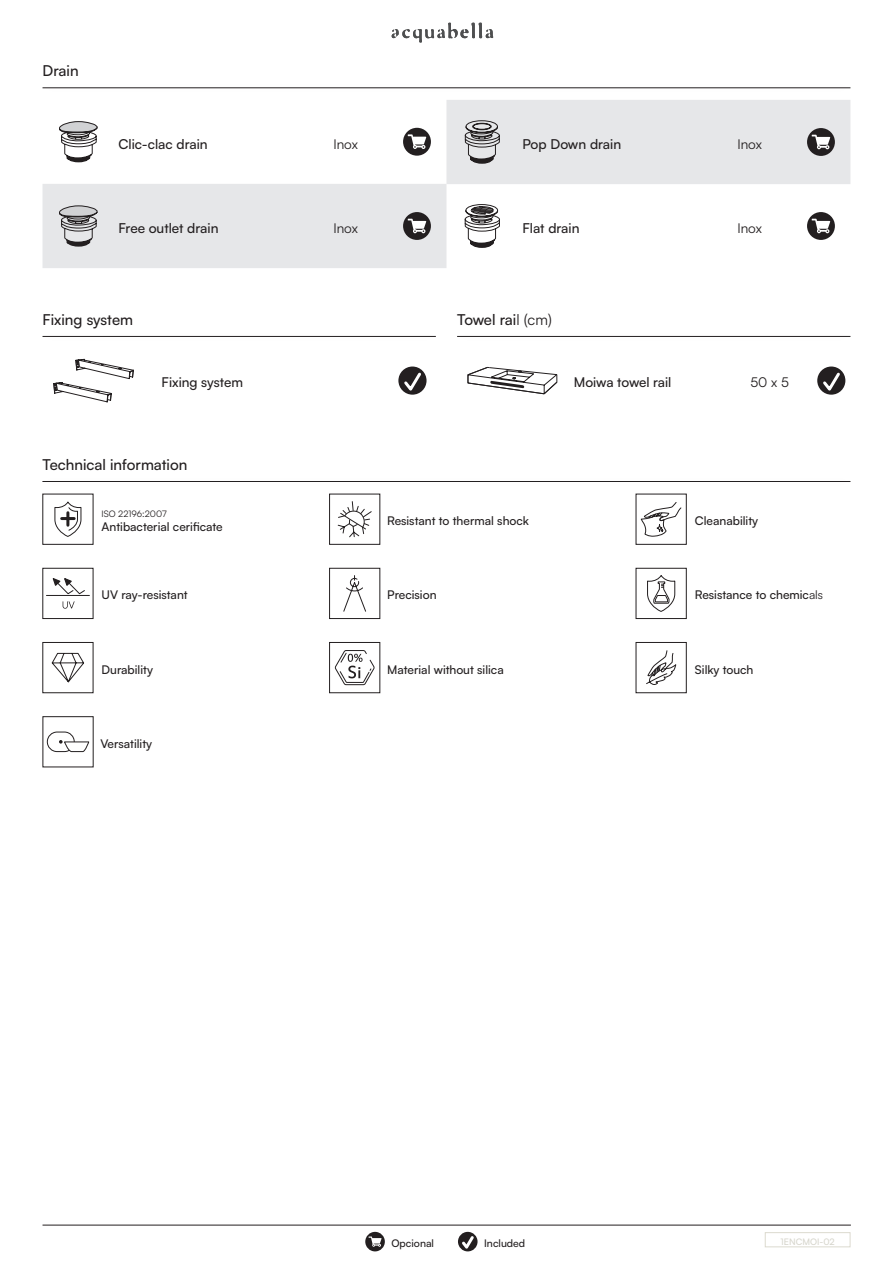
<style>
.page{position:relative;width:893px;height:1263px;background:#fff}
.page>*{position:absolute;margin:0;border:0;box-sizing:border-box;transform-origin:0 0}
.t1{font:500 15px "Satoshi";color:#231f20}
.t2{font:500 15px "Satoshi";letter-spacing:-.02em;color:#231f20}
.t3{font:500 13.65px "Satoshi";color:#231f20}
.t4{font:500 13.5px "Satoshi";color:#231f20}
.t5{font:13.5px "Satoshi";color:#231f20}
.t6{font:500 12px "Satoshi";color:#231f20}
.t7{font:500 10.5px "Satoshi";color:#231f20}
.t8{font:9px "Satoshi";color:#231f20}
.t9{font:500 9px "Satoshi";color:#d7d6cd}
.s1{font-weight:400}
</style>
<div class="page">
<div style="left:765px;top:1232px;width:85px;height:15px;border:1px solid #dcdacf"></div>
<hr style="left:43px;top:1225px;width:808px;height:1px;background:#231f20">
<hr style="left:43px;top:88px;width:807px;height:1px;background:#231f20">
<hr style="left:42px;top:481px;width:808px;height:1px;background:#231f20">
<div style="left:636px;top:494px;width:51px;height:51px;border:1px solid #231f20"></div>
<svg style="left:640px;top:502px;width:42px;height:35px"></svg>
<svg style="left:54px;top:501px;width:28px;height:36px"></svg>
<svg style="left:337px;top:501px;width:35px;height:37px"></svg>
<div style="left:329px;top:494px;width:51px;height:51px;border:1px solid #231f20"></div>
<div style="left:42px;top:568px;width:51px;height:51px;border:1px solid #231f20"></div>
<svg style="left:46px;top:578px;width:44px;height:31px"></svg>
<div style="left:636px;top:568px;width:51px;height:51px;border:1px solid #231f20"></div>
<svg style="left:647px;top:575px;width:28px;height:37px"></svg>
<div style="left:42px;top:642px;width:51px;height:51px;border:1px solid #231f20"></div>
<svg style="left:51px;top:652px;width:33px;height:31px"></svg>
<div style="left:329px;top:568px;width:51px;height:51px;border:1px solid #231f20"></div>
<svg style="left:343px;top:575px;width:23px;height:37px"></svg>
<svg style="left:365px;top:1232px;width:20px;height:19px"></svg>
<svg style="left:458px;top:1232px;width:20px;height:19px"></svg>
<div style="left:636px;top:642px;width:51px;height:51px;border:1px solid #231f20"></div>
<svg style="left:646px;top:650px;width:30px;height:35px"></svg>
<div style="left:47px;top:732px;width:28px;height:20px;border:1px solid #231f20;border-radius:10px"></div>
<svg style="left:59px;top:740px;width:30px;height:12px"></svg>
<div style="left:329px;top:642px;width:51px;height:51px;border:1px solid #231f20"></div>
<svg style="left:334px;top:650px;width:41px;height:35px"></svg>
<svg style="left:392px;top:23px;width:101px;height:20px"></svg>
<svg style="left:43px;top:100px;width:807px;height:168px"></svg>
<hr style="left:457px;top:336px;width:393px;height:1px;background:#231f20">
<hr style="left:43px;top:336px;width:393px;height:1px;background:#231f20">
<svg style="left:467px;top:367px;width:90px;height:27px"></svg>
<svg style="left:817px;top:366px;width:28px;height:29px"></svg>
<svg style="left:820px;top:370px;width:22px;height:24px"></svg>
<svg style="left:53px;top:358px;width:81px;height:44px"></svg>
<svg style="left:398px;top:366px;width:29px;height:29px"></svg>
<svg style="left:401px;top:370px;width:23px;height:24px"></svg>
<p class="t1" style="left:43px;top:61px;width:38px">Drain</p>
<p class="t3" style="left:118px;top:134px;width:91px">Clic-clac drain</p>
<p class="t5" style="left:333px;top:135px;width:26px">Inox</p>
<p class="t3" style="left:522px;top:134px;width:100px">Pop Down drain</p>
<p class="t5" style="left:737px;top:135px;width:26px">Inox</p>
<p class="t3" style="left:118px;top:218px;width:102px">Free outlet drain</p>
<p class="t5" style="left:333px;top:219px;width:26px">Inox</p>
<p class="t3" style="left:522px;top:218px;width:59px">Flat drain</p>
<p class="t5" style="left:737px;top:219px;width:26px">Inox</p>
<p class="t1" style="left:43px;top:309px;width:92px">Fixing system</p>
<p class="t2" style="left:457px;top:309px;width:96px">Towel rai<span class="s1">l (cm)</span></p>
<p class="t4" style="left:162px;top:373px;width:83px">Fixing system</p>
<p class="t4" style="left:574px;top:373px;width:99px">Moiwa towel rail</p>
<p class="t5" style="left:750px;top:374px;width:40px">50 x 5</p>
<p class="t1" style="left:42px;top:454px;width:146px">Technical information</p>
<p class="t8" style="left:102px;top:508px;width:66px">ISO 22196:2007</p>
<p class="t6" style="left:102px;top:519px;width:123px">Antibacterial cerificate</p>
<p class="t6" style="left:102px;top:587px;width:88px">UV ray-resistant</p>
<p class="t6" style="left:102px;top:661px;width:53px">Durability</p>
<p class="t6" style="left:101px;top:735px;width:53px">Versatility</p>
<p class="t6" style="left:387px;top:513px;width:143px">Resistant to thermal shock</p>
<p class="t6" style="left:387px;top:587px;width:51px">Precision</p>
<p class="t6" style="left:387px;top:661px;width:118px">Material without silica</p>
<p class="t6" style="left:695px;top:513px;width:65px">Cleanability</p>
<p class="t6" style="left:695px;top:587px;width:130px">Resistance to chemic<span class="s1">als</span></p>
<p class="t6" style="left:695px;top:661px;width:60px">Silky touch</p>
<p class="t7" style="left:391px;top:1236px;width:44px">Opcional</p>
<p class="t7" style="left:484px;top:1236px;width:43px">Included</p>
<p class="t9" style="left:780px;top:1235px;width:56px">1ENCMOI-02</p>
</div>
